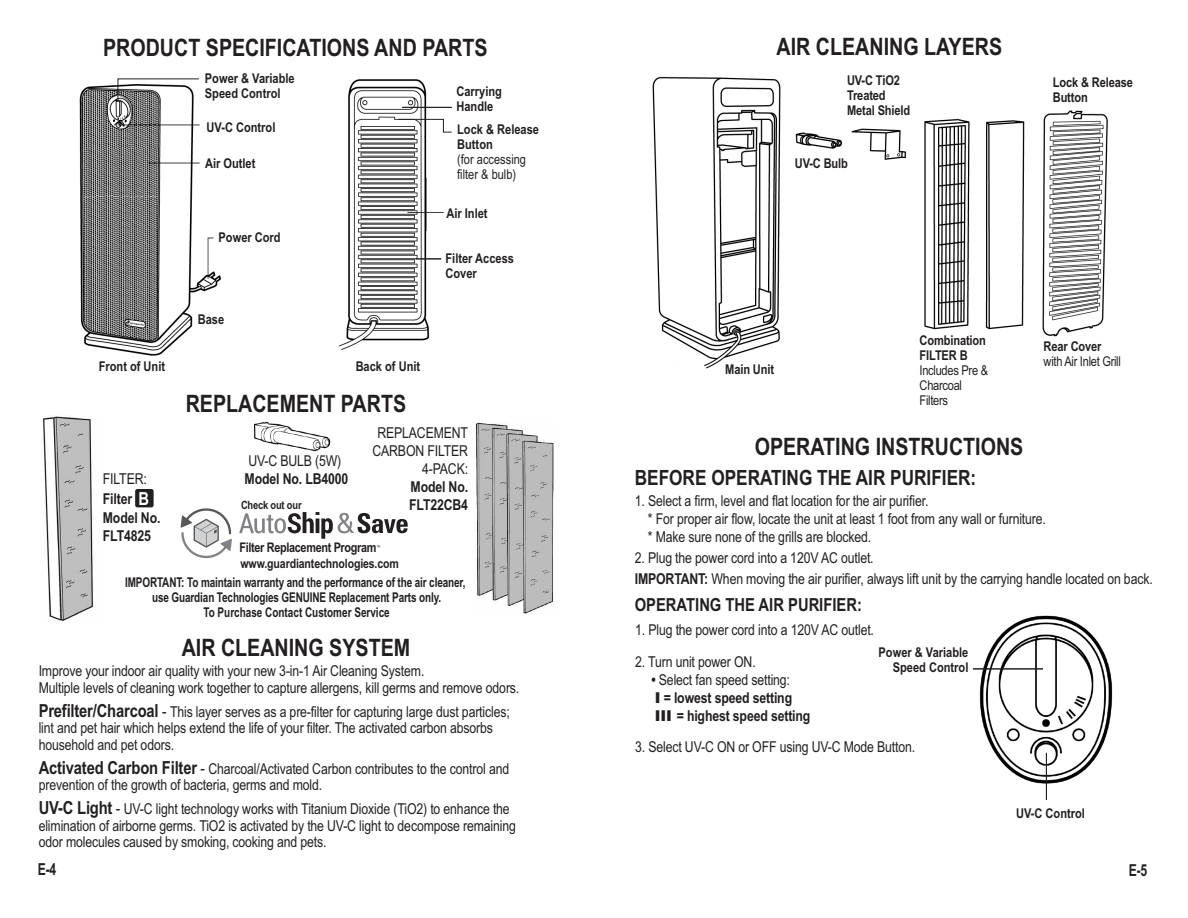
<style>
.page{position:relative;width:1188px;height:918px;background:#fff}
.page>*{position:absolute;margin:0;border:0;box-sizing:border-box;transform-origin:0 0}
.t1{font:700 24px "Arial Narrow";color:#231f20}
.t2{font:700 21px "Arial Narrow";color:#231f20}
.t3{font:700 18px "Arial Narrow";color:#231f20}
.t4{font:700 18px "Arial Narrow";color:#fff}
.t5{font:700 16.5px "Arial Narrow";color:#231f20;scale:.9 1}
.t6{font:15px/16.5px "Arial Narrow";letter-spacing:-.01em;color:#231f20}
.t7{font:700 15px/18px "Arial Narrow";letter-spacing:-.01em;color:#231f20}
.t8{font:700 13.5px/15px "Arial Narrow";letter-spacing:-.01em;color:#231f20}
.t9{font:700 13.5px/15px "Arial Narrow";letter-spacing:-.01em;color:#231f20;text-align:center;scale:.9 1}
.t10{font:13.5px/15px "Arial Narrow";letter-spacing:-.02em;color:#231f20}
.t11{font:700 13.2px "Arial Narrow";letter-spacing:-.025em;color:#231f20}
.t12{font:700 12.9px "Arial Narrow";letter-spacing:-.01em;color:#231f20}
.t13{font:700 11.4px "Arial Narrow";letter-spacing:-.015em;color:#231f20}
.t14{font:5.1px "Arial Narrow";color:#231f20}
.s1{font-weight:700;font-size:18px}
.s2{font-size:16.5px}
.s3{font-weight:700}
.s4{font-weight:400}
.s5{font-family:"Arial";font-weight:900}
</style>
<div class="page">
<img style="left:79px;top:79px;width:367px;height:277px">
<img style="left:652px;top:76px;width:456px;height:293px">
<div style="left:135px;top:489px;width:19px;height:18px;background:#231f20;border-radius:2px"></div>
<svg style="left:181px;top:508px;width:51px;height:51px"></svg>
<svg style="left:239px;top:512px;width:169px;height:27px"></svg>
<img style="left:42px;top:416px;width:52px;height:206px">
<img style="left:254px;top:421px;width:77px;height:31px">
<img style="left:475px;top:422px;width:79px;height:192px">
<hr style="left:402px;top:107px;width:50px;height:1px;background:#231f20">
<svg style="left:398px;top:119px;width:54px;height:14px"></svg>
<svg style="left:416px;top:259px;width:25px;height:1px"></svg>
<img style="left:978px;top:615px;width:135px;height:170px">
<hr style="left:1046px;top:753px;width:1px;height:47px;background:#231f20">
<hr style="left:973px;top:669px;width:70px;height:1px;background:#231f20">
<svg style="left:117px;top:78px;width:83px;height:24px"></svg>
<h1 class="t1" style="left:103px;top:33px;width:386px">PRODUCT SPECIFICATIONS AND PARTS</h1>
<p class="t8" style="left:205px;top:71px;width:91px">Power &amp; Variable<br>Speed Control</p>
<p class="t8" style="left:207px;top:120px;width:70px">UV-C Control</p>
<p class="t8" style="left:205px;top:156px;width:52px">Air Outlet</p>
<p class="t8" style="left:219px;top:230px;width:64px">Power Cord</p>
<p class="t8" style="left:198px;top:312px;width:28px">Base</p>
<p class="t8" style="left:99px;top:359px;width:68px">Front of Unit</p>
<p class="t8" style="left:356px;top:359px;width:66px">Back of Unit</p>
<h1 class="t1" style="left:186px;top:390px;width:222px">REPLACEMENT PARTS</h1>
<p class="t8" style="left:456px;top:84px;width:47px">Carrying<br>Handle</p>
<p class="t8" style="left:457px;top:122px;width:83px">Lock &amp; Release<br>Button</p>
<p class="t10" style="left:457px;top:152px;width:70px">(for accessing filter &amp; bulb)</p>
<p class="t8" style="left:446px;top:205px;width:43px">Air Inlet</p>
<p class="t8" style="left:446px;top:251px;width:70px">Filter Access<br>Cover</p>
<p class="t6" style="left:372px;top:424px;width:97px;line-height:18px;text-align:right">REPLACEMENT<br>CARBON FILTER<br>4-PACK:</p>
<p class="t7" style="left:409px;top:478px;width:60px">Model No.<br>FLT22CB4</p>
<p class="t6" style="left:248px;top:453px;width:95px">UV-C BULB (5W)</p>
<p class="t7" style="left:245px;top:470px;width:105px">Model No. LB4000</p>
<p class="t13" style="left:241px;top:499px;width:62px">Check out our</p>
<p class="t6" style="left:103px;top:471px;width:45px">FILTER:</p>
<p class="t7" style="left:103px;top:489px;width:59px;line-height:19.5px">Filter B<br>Model No.</p>
<p class="t7" style="left:103px;top:527px;width:50px">FLT4825</p>
<p class="t4" style="left:138px;top:488px;width:12px">B</p>
<p class="t11" style="left:240px;top:540px;width:138px">Filter Replacement Program</p>
<p class="t12" style="left:241px;top:556px;width:160px">www.guardiantechnologies.com</p>
<p class="t14" style="left:377px;top:544px;width:6px">™</p>
<p class="t9" style="left:125px;top:575px;width:380px">IMPORTANT: To maintain warranty and the performance of the air cleaner, use Guardian Technologies GENUINE Replacement Parts only.<br>To Purchase Contact Customer Service</p>
<h1 class="t1" style="left:182px;top:634px;width:230px">AIR CLEANING SYSTEM</h1>
<p class="t6" style="left:39px;top:663px;width:482px">Improve your indoor air quality with your new 3-in-1 Air Cleaning System.<br>Multiple levels of cleaning work together to capture allergens, kill germs and remove odors.</p>
<p class="t6" style="left:39px;top:703px;width:473px"><span class="s1">Prefilter/Charcoal</span> <span class="s2">-</span> This layer serves as a pre-filter for capturing large dust particles; lint and pet hair which helps extend the life of your filter. The activated carbon absorbs household and pet odors.</p>
<p class="t6" style="left:39px;top:760px;width:472px"><span class="s1">Activated Carbon Filter</span> <span class="s2">-</span> Charcoal/Activated Carbon contributes to the control and prevention of the growth of bacteria, germs and mold.</p>
<p class="t6" style="left:39px;top:801px;width:479px"><span class="s1">UV-C Light</span> <span class="s2">-</span> UV-C light technology works with Titanium Dioxide (TiO2) to enhance the elimination of airborne germs. TiO2 is activated by the UV-C light to decompose remaining odor molecules caused by smoking, cooking and pets.</p>
<h1 class="t1" style="left:777px;top:33px;width:227px">AIR CLEANING LAYERS</h1>
<p class="t8" style="left:847px;top:73px;width:65px">UV-C TiO2<br>Treated<br>Metal Shield</p>
<p class="t8" style="left:795px;top:156px;width:55px">UV-C Bulb</p>
<p class="t8" style="left:1053px;top:75px;width:82px">Lock &amp; Release<br>Button</p>
<p class="t8" style="left:725px;top:362px;width:50px">Main Unit</p>
<p class="t8" style="left:920px;top:333px;width:68px">Combination<br>FILTER B</p>
<p class="t10" style="left:920px;top:363px;width:70px">Includes Pre &amp;<br>Charcoal<br>Filters</p>
<p class="t8" style="left:1044px;top:339px;width:59px">Rear Cover</p>
<p class="t10" style="left:1044px;top:354px;width:79px">with Air Inlet Grill</p>
<h1 class="t1" style="left:755px;top:432px;width:270px">OPERATING INSTRUCTIONS</h1>
<h2 class="t2" style="left:635px;top:466px;width:343px">BEFORE OPERATING THE AIR PURIFIER:</h2>
<p class="t6" style="left:648px;top:492px;width:400px;line-height:18px;text-indent:-13px">1. Select a firm, level and flat location for the air purifier.<br>* For proper air flow, locate the unit at least 1 foot from any wall or furniture. * Make sure none of the grills are blocked.</p>
<p class="t6" style="left:635px;top:548px;width:520px;line-height:21px">2. Plug the power cord into a 120V AC outlet.<br><span class="s3">IMPORTANT:</span> When moving the air purifier, always lift unit by the carrying handle located on back.</p>
<p class="t3" style="left:635px;top:595px;width:229px">OPERATING THE AIR PURIFIER:</p>
<p class="t6" style="left:635px;top:622px;width:240px">1. Plug the power cord into a 120V AC outlet.</p>
<p class="t6" style="left:635px;top:653px;width:122px">2. Turn unit power ON.</p>
<p class="t7" style="left:652px;top:671px;width:160px">• <span class="s4">Select fan speed setting:<br></span><span class="s5">I</span> = lowest speed setting<br><span class="s5">III</span> = highest speed setting</p>
<p class="t6" style="left:635px;top:739px;width:282px">3. Select UV-C ON or OFF using UV-C Mode Button.</p>
<p class="t8" style="left:879px;top:645px;width:91px;text-align:right">Power &amp; Variable<br>Speed Control</p>
<p class="t8" style="left:1016px;top:806px;width:70px">UV-C Control</p>
<p class="t5" style="left:38px;top:860px;width:22px">E-4</p>
<p class="t5" style="left:1129px;top:861px;width:22px">E-5</p>
</div>
